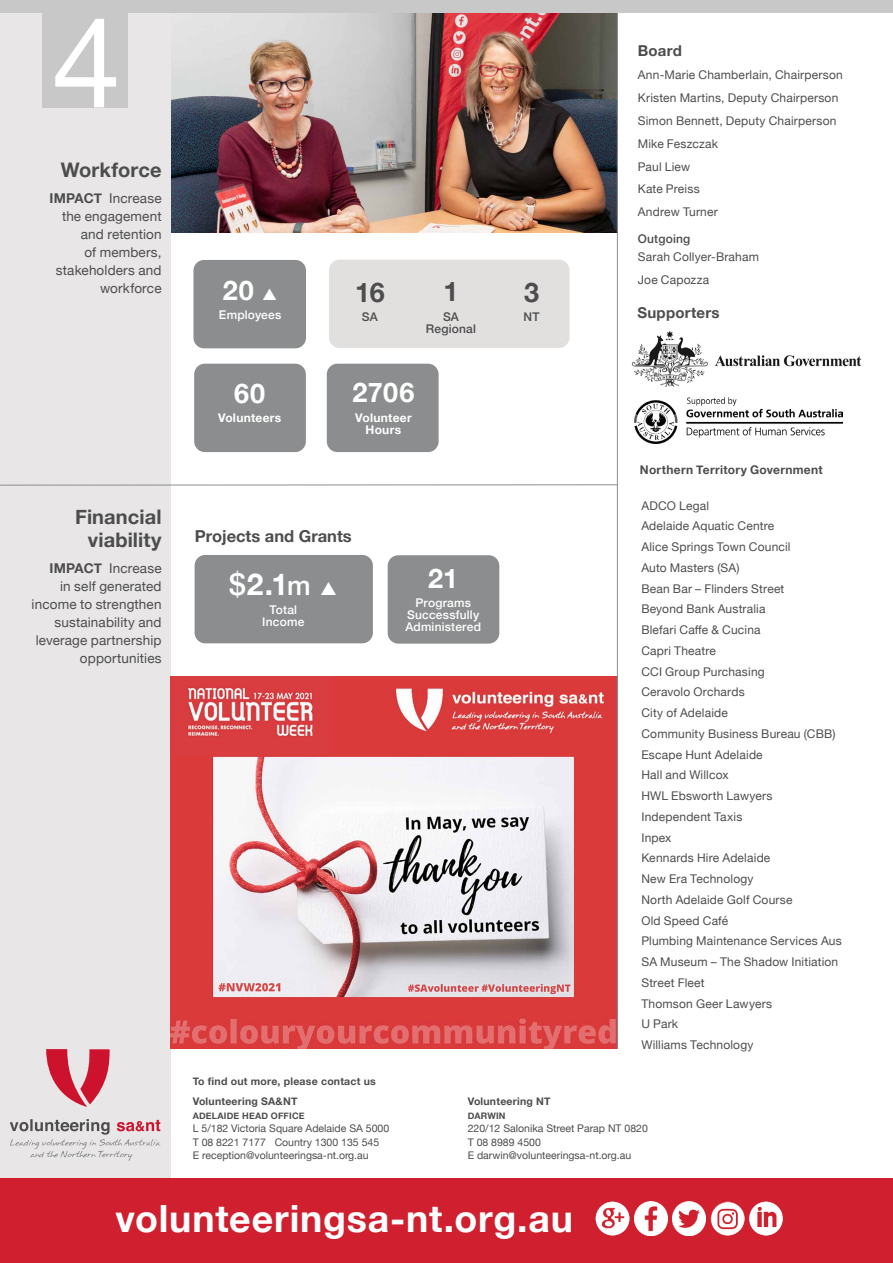
<style>
.page{position:relative;width:893px;height:1263px;background:#fff}
.page>*{position:absolute;margin:0;border:0;box-sizing:border-box;transform-origin:0 0}
.t1{font:700 37.5px "Helvetica Neue";letter-spacing:.02em;color:#fff}
.t2{font:700 30px "Helvetica Neue";color:#fff}
.t3{font:700 27px "Helvetica Neue";letter-spacing:.03em;color:#fff}
.t4{font:700 27px "Helvetica Neue";color:#4d4d4f}
.t5{font:700 20.1px/22.6px "Helvetica Neue";letter-spacing:.005em;color:#4d4d4f;text-align:right}
.t6{font:700 16.5px "Helvetica Neue";color:#4d4d4f}
.t7{font:700 15px "Helvetica Neue";letter-spacing:.015em;color:#4d4d4f}
.t8{font:13.5px/18px "Helvetica Neue";letter-spacing:.01em;color:#4d4d4f;text-align:right}
.t9{font:12px/20.7px "Helvetica Neue";letter-spacing:.015em;color:#4d4d4f}
.t10{font:500 12px/12px "Helvetica Neue";letter-spacing:.015em;color:#fff;text-align:center}
.t11{font:700 12px "Helvetica Neue";letter-spacing:.025em;color:#4d4d4f}
.t12{font:700 12px/12px "Helvetica Neue";letter-spacing:.02em;color:#fff;text-align:center}
.t13{font:500 12px/12px "Helvetica Neue";letter-spacing:.015em;color:#4d4d4f;text-align:center}
.t14{font:10.5px/13.5px "Helvetica Neue";color:#4d4d4f}
.t15{font:700 10.5px "Helvetica Neue";letter-spacing:.02em;color:#4d4d4f}
.t16{font:700 9px "Helvetica Neue";letter-spacing:.02em;color:#4d4d4f}
.s1{font-weight:700}
.s2{font-weight:500}
.s3{font-weight:500;font-size:27px}
</style>
<div class="page">
<img style="left:631px;top:331px;width:231px;height:56px">
<img style="left:170px;top:13px;width:447px;height:219px">
<div style="left:0;top:0;width:170px;height:1263px;background:#e8e6e6"></div>
<div style="left:43px;top:12px;width:85px;height:95px;background:#c9c8c8"></div>
<svg style="left:55px;top:19px;width:61px;height:88px"></svg>
<div style="left:0;top:1178px;width:893px;height:85px;background:#d0202f"></div>
<img style="left:749px;top:1202px;width:34px;height:33px;border-radius:17px">
<img style="left:634px;top:1202px;width:34px;height:33px">
<svg style="left:672px;top:1212px;width:1px;height:13px"></svg>
<img style="left:673px;top:1202px;width:33px;height:33px">
<img style="left:711px;top:1202px;width:33px;height:33px">
<svg style="left:596px;top:1202px;width:33px;height:33px"></svg>
<img style="left:596px;top:1202px;width:33px;height:33px;border-radius:17px">
<svg style="left:10px;top:1119px;width:150px;height:42px"></svg>
<svg style="left:46px;top:1049px;width:64px;height:58px"></svg>
<hr style="left:0;top:484px;width:617px;height:1px;background:#8b8d8e">
<div style="left:194px;top:364px;width:112px;height:88px;background:#8b8d8e;border-radius:11px"></div>
<div style="left:195px;top:555px;width:178px;height:88px;background:#8b8d8e;border-radius:11px"></div>
<div style="left:388px;top:555px;width:111px;height:89px;background:#8b8d8e;border-radius:11px"></div>
<div style="left:329px;top:260px;width:240px;height:88px;background:#e1e0df;border-radius:11px"></div>
<div style="left:193px;top:260px;width:113px;height:88px;background:#8b8d8e;border-radius:11px"></div>
<div style="left:327px;top:364px;width:112px;height:88px;background:#8b8d8e;border-radius:11px"></div>
<img style="left:170px;top:676px;width:447px;height:373px">
<img style="left:634px;top:397px;width:208px;height:47px">
<hr style="left:617px;top:11px;width:1px;height:1038px;background:#8b8d8e">
<div style="left:0;top:0;width:893px;height:13px;background:#c9c8c8"></div>
<h3 class="t5" style="left:61px;top:159px;width:102px">Workforce</h3>
<p class="t8" style="left:49px;top:190px;width:114px"><span class="s1">IMPACT</span> Increase the engagement and retention<br>of members, stakeholders and workforce</p>
<h3 class="t5" style="left:75px;top:506px;width:88px">Financial viability</h3>
<p class="t8" style="left:32px;top:560px;width:131px"><span class="s1">IMPACT</span> Increase<br>in self generated income to strengthen sustainability and leverage partnership opportunities</p>
<h3 class="t3" style="left:223px;top:269px;width:33px">20</h3>
<p class="t10" style="left:219px;top:308px;width:64px">Employees</p>
<h3 class="t3" style="left:234px;top:372px;width:33px">60</h3>
<p class="t12" style="left:218px;top:412px;width:65px">Volunteers</p>
<h3 class="t4" style="left:355px;top:271px;width:31px">16</h3>
<p class="t13" style="left:362px;top:310px;width:17px">SA</p>
<h3 class="t4" style="left:443px;top:271px;width:17px">1</h3>
<p class="t13" style="left:426px;top:310px;width:52px">SA<br>Regional</p>
<h3 class="t3" style="left:352px;top:372px;width:64px">2706</h3>
<p class="t12" style="left:355px;top:412px;width:58px">Volunteer<br>Hours</p>
<h3 class="t6" style="left:195px;top:523px;width:158px">Projects and Grants</h3>
<h2 class="t2" style="left:229px;top:561px;width:83px"><span class="s2">$</span>2.1<span class="s3">m</span></h2>
<p class="t10" style="left:262px;top:603px;width:44px">Total<br>Income</p>
<h3 class="t3" style="left:428px;top:557px;width:32px">21</h3>
<p class="t10" style="left:405px;top:596px;width:77px">Programs<br>Successfully<br>Administered</p>
<h3 class="t4" style="left:524px;top:271px;width:17px">3</h3>
<p class="t13" style="left:524px;top:310px;width:17px">NT</p>
<p class="t15" style="left:193px;top:1073px;width:185px">To find out more, please contact us</p>
<p class="t7" style="left:638px;top:39px;width:46px">Board</p>
<p class="t9" style="left:638px;top:64px;width:206px;line-height:23px">Ann-Marie Chamberlain, Chairperson<br>Kristen Martins, Deputy Chairperson<br>Simon Bennett, Deputy Chairperson<br>Mike Feszczak<br>Paul Liew<br>Kate Preiss<br>Andrew Turner</p>
<p class="t13" style="left:638px;top:232px;width:54px">Outgoing</p>
<p class="t9" style="left:638px;top:246px;width:123px;line-height:23px">Sarah Collyer-Braham<br>Joe Capozza</p>
<p class="t7" style="left:637px;top:301px;width:84px">Supporters</p>
<p class="t11" style="left:640px;top:461px;width:184px">Northern Territory Government</p>
<p class="t9" style="left:641px;top:496px;width:202px">ADCO Legal<br>Adelaide Aquatic Centre<br>Alice Springs Town Council<br>Auto Masters (SA)<br>Bean Bar – Flinders Street<br>Beyond Bank Australia<br>Blefari Caffe &amp; Cucina<br>Capri Theatre<br>CCI Group Purchasing<br>Ceravolo Orchards<br>City of Adelaide<br>Community Business Bureau (CBB)<br>Escape Hunt Adelaide<br>Hall and Willcox<br>HWL Ebsworth Lawyers<br>Independent Taxis<br>Inpex<br>Kennards Hire Adelaide<br>New Era Technology<br>North Adelaide Golf Course<br>Old Speed Café<br>Plumbing Maintenance Services Aus<br>SA Museum – The Shadow Initiation<br>Street Fleet<br>Thomson Geer Lawyers<br>U Park<br>Williams Technology</p>
<p class="t15" style="left:193px;top:1093px;width:106px">Volunteering SA&amp;NT</p>
<p class="t16" style="left:193px;top:1108px;width:113px">ADELAIDE HEAD OFFICE</p>
<p class="t14" style="left:193px;top:1122px;width:198px">L 5/182 Victoria Square Adelaide SA 5000<br>T 08 8221 7177 Country 1300 135 545<br>E reception@volunteeringsa-nt.org.au</p>
<p class="t15" style="left:468px;top:1093px;width:84px">Volunteering NT</p>
<p class="t16" style="left:468px;top:1108px;width:39px">DARWIN</p>
<p class="t14" style="left:468px;top:1122px;width:182px">220/12 Salonika Street Parap NT 0820<br>T 08 8989 4500<br>E darwin@volunteeringsa-nt.org.au</p>
<h1 class="t1" style="left:116px;top:1189px;width:459px">volunteeringsa-nt.org.au</h1>
</div>
